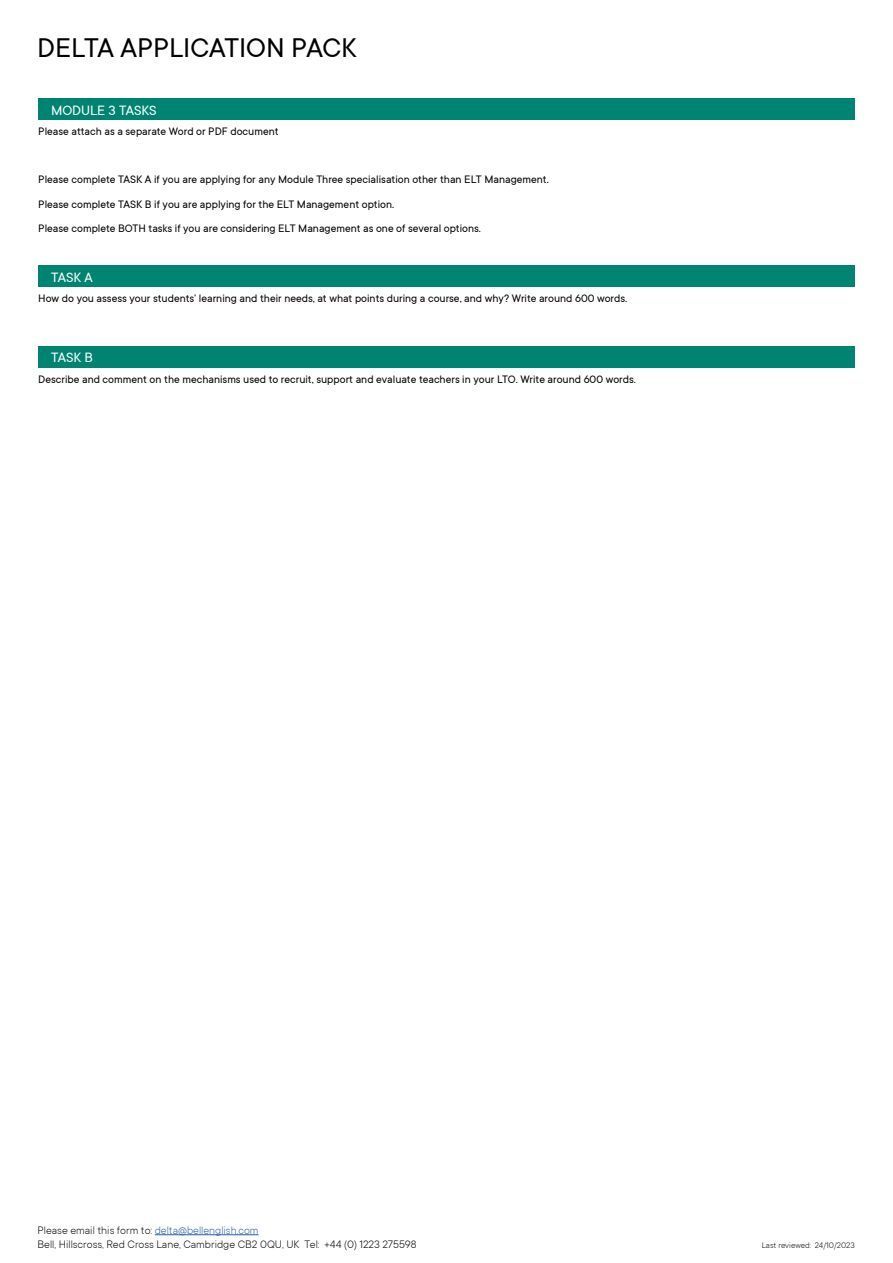
<style>
.page{position:relative;width:893px;height:1263px;background:#fff}
.page>*{position:absolute;margin:0;border:0;box-sizing:border-box;transform-origin:0 0}
.t1{font:30px "TT Commons";color:#000}
.t2{font:15px "TT Commons";color:#fff}
.t3{font:12px/24.3px "TT Commons";color:#000}
.t4{font:300 12px/14.2px "TT Commons";color:#000}
.t5{font:300 9px "TT Commons";color:#000}
.s1{color:#275b9b}
</style>
<div class="page">
<hr style="left:155px;top:1234px;width:104px;height:1px;background:#275b9b">
<div style="left:38px;top:99px;width:817px;height:21px;background:#008472"></div>
<div style="left:38px;top:266px;width:817px;height:21px;background:#008472"></div>
<div style="left:38px;top:347px;width:817px;height:21px;background:#008472"></div>
<h1 class="t1" style="left:37px;top:31px;width:321px">DELTA APPLICATION PACK</h1>
<p class="t2" style="left:51px;top:102px;width:107px">MODULE 3 TASKS</p>
<p class="t3" style="left:38px;top:119px;width:242px">Please attach as a separate Word or PDF document</p>
<p class="t3" style="left:38px;top:168px;width:512px">Please complete TASK A if you are applying for any Module Three specialisation other than ELT Management.<br>Please complete TASK B if you are applying for the ELT Management option.<br>Please complete BOTH tasks if you are considering ELT Management as one of several options.</p>
<p class="t2" style="left:51px;top:269px;width:43px">TASK A</p>
<p class="t3" style="left:38px;top:286px;width:590px">How do you assess your students’ learning and their needs, at what points during a course, and why? Write around 600 words.</p>
<p class="t2" style="left:51px;top:350px;width:43px">TASK B</p>
<p class="t3" style="left:38px;top:367px;width:599px">Describe and comment on the mechanisms used to recruit, support and evaluate teachers in your LTO. Write around 600 words.</p>
<p class="t4" style="left:38px;top:1223px;width:381px">Please email this form to: <span class="s1">delta@bellenglish.com<br></span>Bell, Hillscross, Red Cross Lane, Cambridge CB2 0QU, UK Tel: +44 (0) 1223 275598</p>
<p class="t5" style="left:762px;top:1240px;width:94px">Last reviewed: 24/10/2023</p>
</div>
